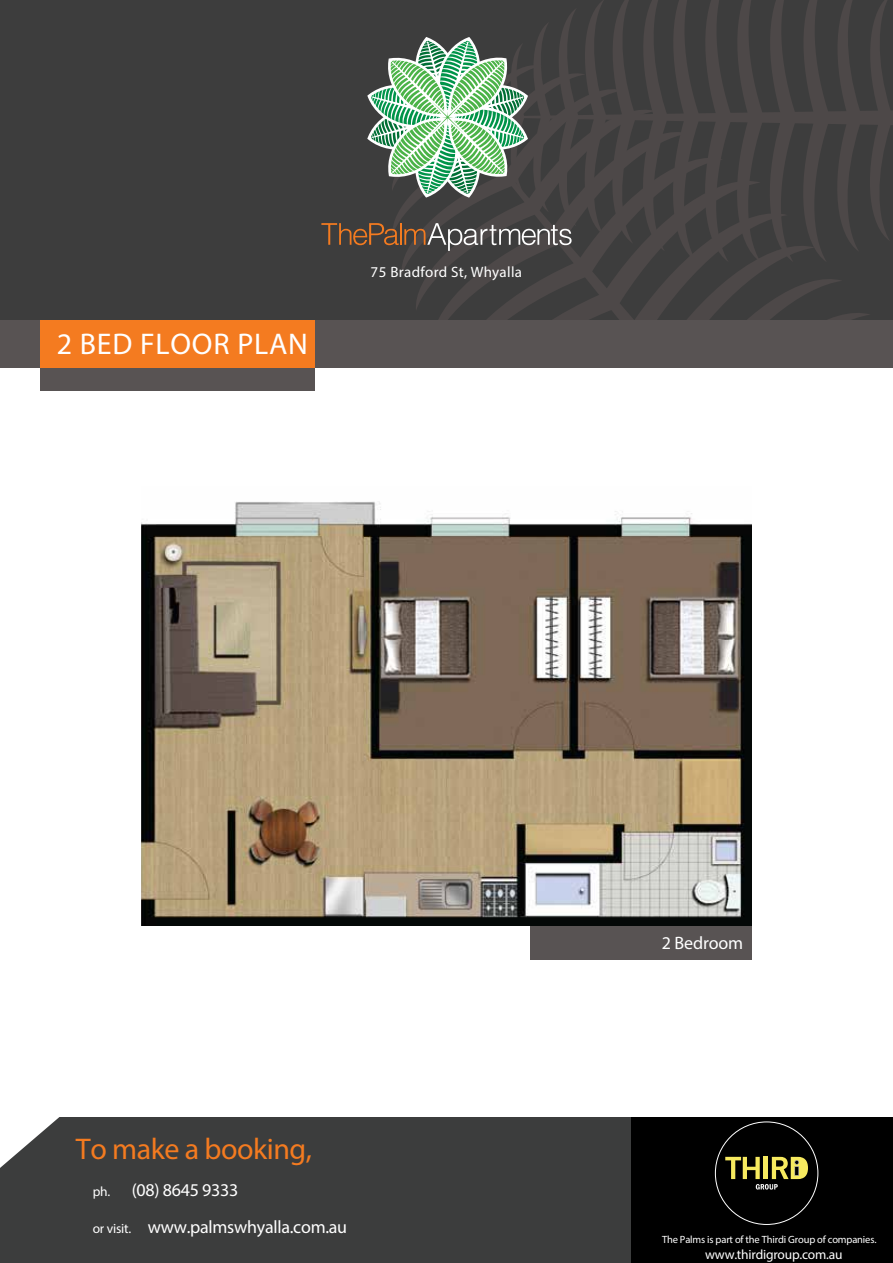
<style>
.page{position:relative;width:893px;height:1263px;background:#fff}
.page>*{position:absolute;margin:0;border:0;box-sizing:border-box;transform-origin:0 0}
.t1{font:30px "Myriad Pro";letter-spacing:-.015em;color:#f47b20}
.t2{font:30px "Myriad Pro";letter-spacing:.025em;color:#fff}
.t3{font:18px "Myriad Pro";letter-spacing:-.02em;color:#fff}
.t4{font:15px "Myriad Pro";letter-spacing:.025em;color:#fff}
.t5{font:13.5px "Myriad Pro";letter-spacing:-.015em;color:#fff}
.t6{font:10.5px "Myriad Pro";letter-spacing:-.015em;color:#fff}
.s1{font-size:13.5px}
</style>
<div class="page">
<div style="left:0;top:0;width:893px;height:325px;background:#3d3d3d"></div>
<svg style="left:389px;top:198px;width:504px;height:123px"></svg>
<svg style="left:458px;top:0;width:435px;height:262px"></svg>
<svg style="left:321px;top:223px;width:251px;height:28px"></svg>
<svg style="left:367px;top:37px;width:161px;height:161px"></svg>
<div style="left:530px;top:923px;width:221px;height:36px;background:#585353"></div>
<img style="left:141px;top:501px;width:611px;height:425px">
<div style="left:0;top:1117px;width:893px;height:146px;background:#3c3d3d"></div>
<svg style="left:0;top:1117px;width:60px;height:51px"></svg>
<div style="left:0;top:321px;width:893px;height:47px;background:#585353"></div>
<div style="left:40px;top:332px;width:275px;height:59px;background:#585353"></div>
<div style="left:40px;top:321px;width:275px;height:47px;background:#f47b20"></div>
<div style="left:631px;top:1117px;width:262px;height:146px;background:#000"></div>
<div style="left:715px;top:1121px;width:103px;height:104px;background:#000;border:1px solid #fff;border-radius:50%"></div>
<svg style="left:725px;top:1157px;width:83px;height:32px"></svg>
<h1 class="t2" style="left:57px;top:325px;width:253px">2 BED FLOOR PLAN</h1>
<p class="t4" style="left:371px;top:263px;width:153px">75 Bradford St, Whyalla</p>
<h1 class="t1" style="left:76px;top:1130px;width:238px">To make a booking,</h1>
<p class="t5" style="left:93px;top:1183px;width:19px">ph.</p>
<p class="t3" style="left:132px;top:1179px;width:108px">(08) 8645 9333</p>
<p class="t3" style="left:93px;top:1216px;width:256px"><span class="s1">or visit.</span> www.palmswhyalla.com.au</p>
<p class="t3" style="left:662px;top:932px;width:83px">2 Bedroom</p>
<p class="t6" style="left:662px;top:1233px;width:216px">The Palms is part of the Thirdi Group of companies.</p>
<p class="t5" style="left:705px;top:1246px;width:139px">www.thirdigroup.com.au</p>
</div>
